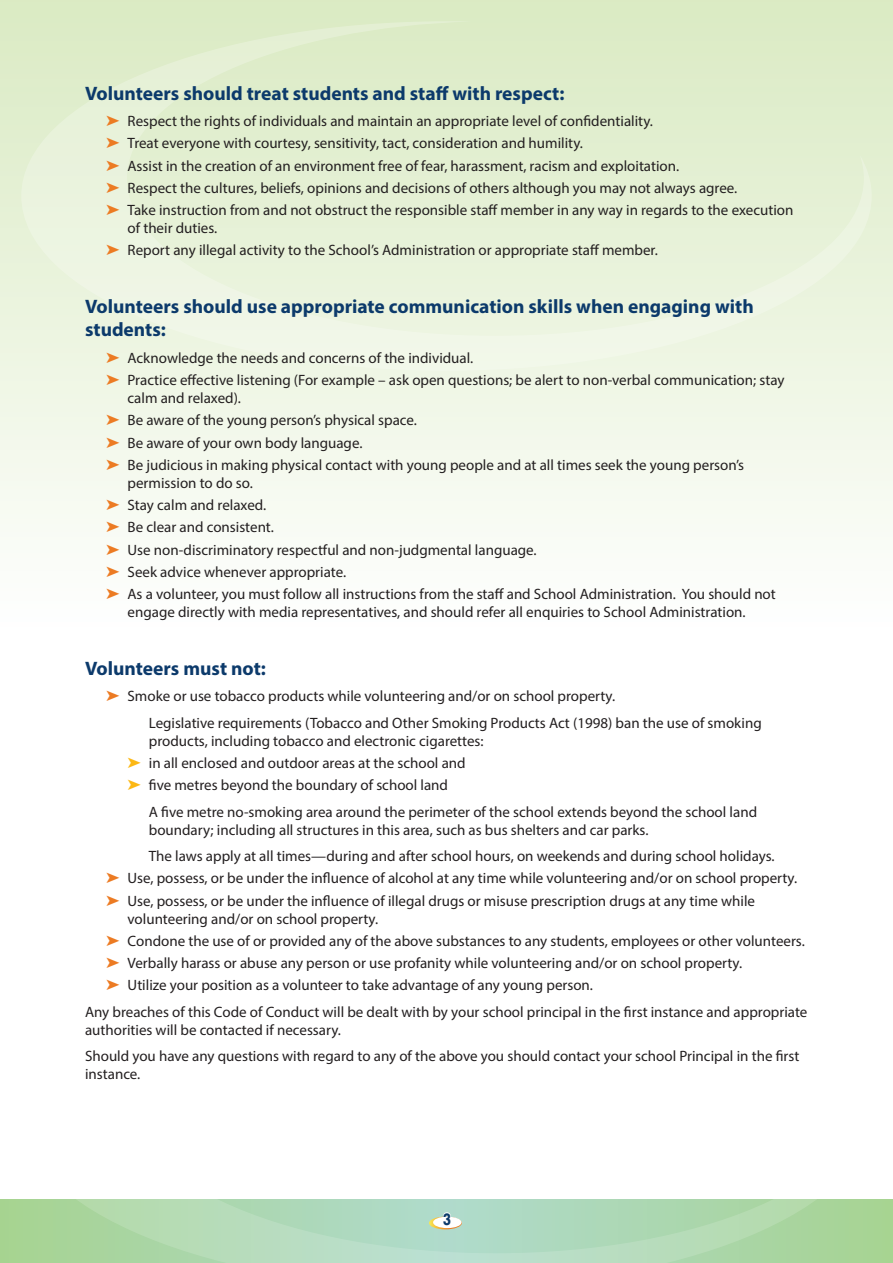
<style>
.page{position:relative;width:893px;height:1263px;background:#fff}
.page>*{position:absolute;margin:0;border:0;box-sizing:border-box;transform-origin:0 0}
.SP_Heading_2{font:700 19.5px/23.4px "Myriad Pro";color:#0c3a6b}
.t1{font:800 16.5px "Swiss 721 BT";color:#0c3a6b;scale:.8 1}
.SP_Body_indented{font:15px/18px "Myriad Pro";color:#231f20}
.SP_Body{font:15px/18px "Myriad Pro";color:#231f20}
.s1{color:#ec7b23}
.s2{color:#fcb814}
</style>
<div class="page">
<div style="left:0;top:0;width:893px;height:631px;background:linear-gradient(to bottom,#daeac2,#fefefe)"></div>
<div style="left:0;top:1199px;width:893px;height:64px;background:#a7d496"></div>
<svg style="left:21px;top:21px;width:851px;height:350px;background:#e5f0d6"></svg>
<svg style="left:76px;top:1199px;width:741px;height:64px"></svg>
<p class="SP_Heading_2" style="left:85px;top:81px;width:481px">Volunteers should treat students and staff with respect:</p>
<p class="SP_Body_indented" style="left:106px;top:112px;width:548px"><span class="s1">➤</span> Respect the rights of individuals and maintain an appropriate level of confidentiality.</p>
<p class="SP_Body_indented" style="left:106px;top:134px;width:478px"><span class="s1">➤</span> Treat everyone with courtesy, sensitivity, tact, consideration and humility.</p>
<p class="SP_Body_indented" style="left:106px;top:156px;width:574px"><span class="s1">➤</span> Assist in the creation of an environment free of fear, harassment, racism and exploitation.</p>
<p class="SP_Body_indented" style="left:106px;top:179px;width:632px"><span class="s1">➤</span> Respect the cultures, beliefs, opinions and decisions of others although you may not always agree.</p>
<p class="SP_Body_indented" style="left:128px;top:201px;width:667px;text-indent:-21px"><span class="s1">➤</span> Take instruction from and not obstruct the responsible staff member in any way in regards to the execution of their duties.</p>
<p class="SP_Body_indented" style="left:106px;top:241px;width:553px"><span class="s1">➤</span> Report any illegal activity to the School’s Administration or appropriate staff member.</p>
<p class="SP_Heading_2" style="left:85px;top:294px;width:670px">Volunteers should use appropriate communication skills when engaging with students:</p>
<p class="SP_Body_indented" style="left:106px;top:348px;width:368px"><span class="s1">➤</span> Acknowledge the needs and concerns of the individual.</p>
<p class="SP_Body_indented" style="left:128px;top:371px;width:658px;text-indent:-21px"><span class="s1">➤</span> Practice effective listening (For example – ask open questions; be alert to non-verbal communication; stay calm and relaxed).</p>
<p class="SP_Body_indented" style="left:106px;top:411px;width:312px"><span class="s1">➤</span> Be aware of the young person’s physical space.</p>
<p class="SP_Body_indented" style="left:106px;top:433px;width:258px"><span class="s1">➤</span> Be aware of your own body language.</p>
<p class="SP_Body_indented" style="left:128px;top:455px;width:618px;text-indent:-21px"><span class="s1">➤</span> Be judicious in making physical contact with young people and at all times seek the young person’s permission to do so.</p>
<p class="SP_Body_indented" style="left:106px;top:496px;width:161px"><span class="s1">➤</span> Stay calm and relaxed.</p>
<p class="SP_Body_indented" style="left:106px;top:518px;width:169px"><span class="s1">➤</span> Be clear and consistent.</p>
<p class="SP_Body_indented" style="left:106px;top:540px;width:432px"><span class="s1">➤</span> Use non-discriminatory respectful and non-judgmental language.</p>
<p class="SP_Body_indented" style="left:106px;top:562px;width:241px"><span class="s1">➤</span> Seek advice whenever appropriate.</p>
<p class="SP_Body_indented" style="left:106px;top:585px;width:671px;text-align:center"><span class="s1">➤</span> As a volunteer, you must follow all instructions from the staff and School Administration. You should not engage directly with media representatives, and should refer all enquiries to School Administration.</p>
<p class="SP_Heading_2" style="left:85px;top:656px;width:182px">Volunteers must not:</p>
<p class="SP_Body_indented" style="left:106px;top:687px;width:510px"><span class="s1">➤</span> Smoke or use tobacco products while volunteering and/or on school property.</p>
<p class="SP_Body_indented" style="left:149px;top:713px;width:614px">Legislative requirements (Tobacco and Other Smoking Products Act (1998) ban the use of smoking products, including tobacco and electronic cigarettes:</p>
<p class="SP_Body_indented" style="left:128px;top:753px;width:340px"><span class="s2">➤</span> in all enclosed and outdoor areas at the school and</p>
<p class="SP_Body_indented" style="left:128px;top:776px;width:322px"><span class="s2">➤</span> five metres beyond the boundary of school land</p>
<p class="SP_Body_indented" style="left:149px;top:802px;width:610px">A five metre no-smoking area around the perimeter of the school extends beyond the school land boundary; including all structures in this area, such as bus shelters and car parks.</p>
<p class="SP_Body_indented" style="left:149px;top:847px;width:627px">The laws apply at all times—during and after school hours, on weekends and during school holidays.</p>
<p class="SP_Body_indented" style="left:106px;top:869px;width:692px"><span class="s1">➤</span> Use, possess, or be under the influence of alcohol at any time while volunteering and/or on school property.</p>
<p class="SP_Body_indented" style="left:128px;top:891px;width:629px;text-indent:-21px"><span class="s1">➤</span> Use, possess, or be under the influence of illegal drugs or misuse prescription drugs at any time while volunteering and/or on school property.</p>
<p class="SP_Body_indented" style="left:106px;top:931px;width:700px"><span class="s1">➤</span> Condone the use of or provided any of the above substances to any students, employees or other volunteers.</p>
<p class="SP_Body_indented" style="left:106px;top:954px;width:637px"><span class="s1">➤</span> Verbally harass or abuse any person or use profanity while volunteering and/or on school property.</p>
<p class="SP_Body_indented" style="left:106px;top:976px;width:488px"><span class="s1">➤</span> Utilize your position as a volunteer to take advantage of any young person.</p>
<p class="SP_Body" style="left:85px;top:1002px;width:724px">Any breaches of this Code of Conduct will be dealt with by your school principal in the first instance and appropriate authorities will be contacted if necessary.</p>
<p class="SP_Body" style="left:85px;top:1047px;width:716px">Should you have any questions with regard to any of the above you should contact your school Principal in the first instance.</p>
<p class="t1" style="left:443px;top:1208px;width:11px">3</p>
</div>
